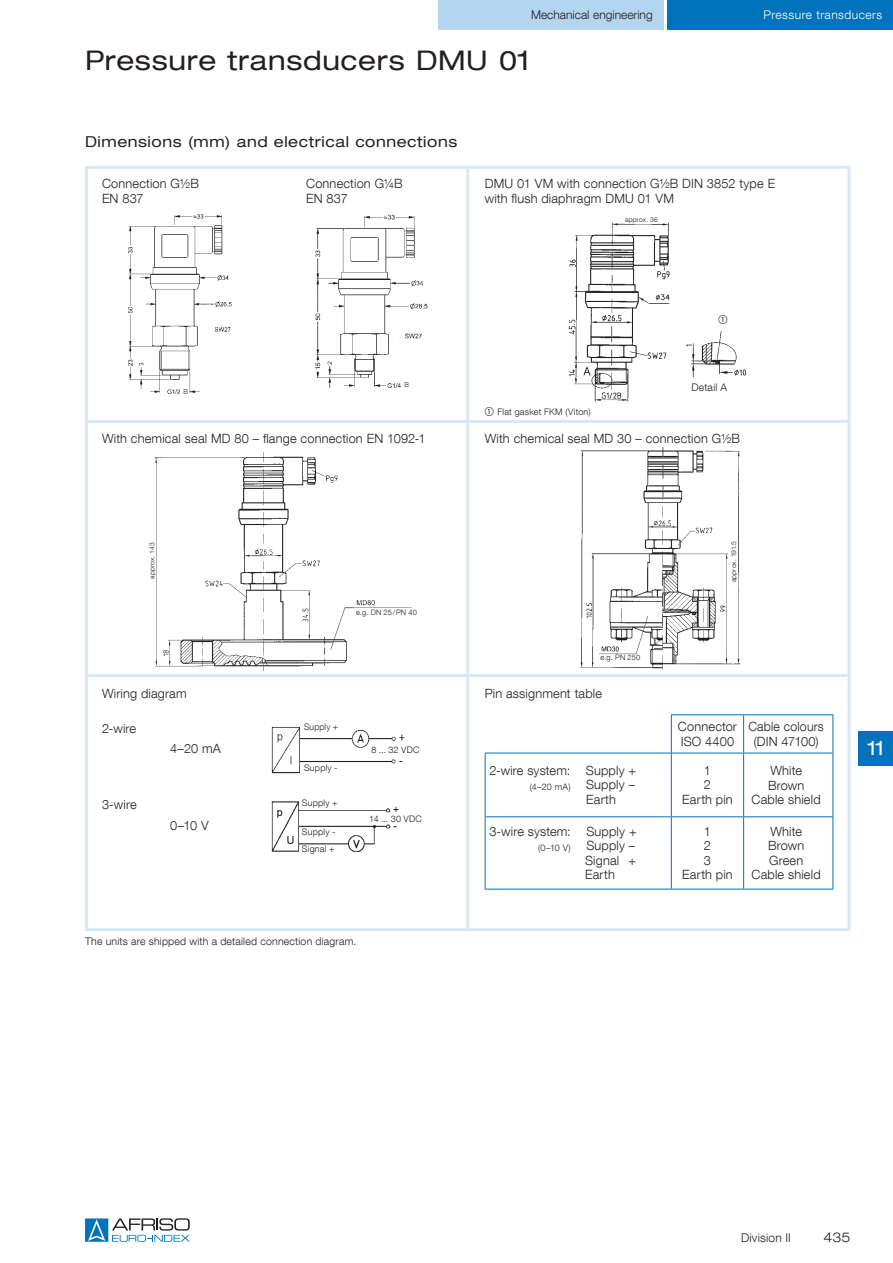
<style>
.page{position:relative;width:893px;height:1263px;background:#fff}
.page>*{position:absolute;margin:0;border:0;box-sizing:border-box;transform-origin:0 0}
.t1{font:expanded 27px "Helvetica Neue LT Com";letter-spacing:.025em;color:#231f20}
.t2{font:expanded 19.5px "Helvetica Neue LT Com";color:#fff}
.t3{font:expanded 15px "Helvetica Neue LT Com";letter-spacing:.04em;color:#231f20}
.t4{font:300 expanded 13.5px "Helvetica Neue LT Com";color:#231f20}
.t5{font:300 12.75px/14.2px "Helvetica Neue LT Com";letter-spacing:.015em;color:#231f20}
.t6{font:300 12px "Helvetica Neue LT Com";color:#231f20}
.t7{font:300 12px "Helvetica Neue LT Com";letter-spacing:.04em;color:#fff}
.t8{font:300 10.5px "Helvetica Neue LT Com";letter-spacing:.02em;color:#231f20}
.t9{font:300 9px/17.4px "Helvetica Neue LT Com";letter-spacing:.025em;color:#231f20}
.t10{font:300 9px "Helvetica Neue LT Com";letter-spacing:.025em;color:#231f20;scale:.95 1}
.t11{font:300 7.5px "Helvetica Neue LT Com";letter-spacing:.01em;color:#231f20}
.t12{font:300 6.75px "Helvetica Neue LT Com";letter-spacing:.02em;color:#231f20}
.s1{font-size:12.75px}
</style>
<div class="page">
<div style="left:668px;top:0;width:225px;height:30px;background:#0073bc"></div>
<div style="left:438px;top:0;width:225px;height:30px;background:#b4d5f0"></div>
<svg style="left:85px;top:1218px;width:105px;height:24px"></svg>
<hr style="left:85px;top:169px;width:3px;height:251px;background:#d6e9f7">
<hr style="left:85px;top:166px;width:383px;height:3px;background:#d6e9f7">
<hr style="left:466px;top:169px;width:3px;height:251px;background:#d6e9f7">
<hr style="left:847px;top:169px;width:3px;height:251px;background:#d6e9f7">
<hr style="left:468px;top:166px;width:382px;height:3px;background:#d6e9f7">
<hr style="left:85px;top:423px;width:3px;height:251px;background:#d6e9f7">
<hr style="left:85px;top:420px;width:383px;height:3px;background:#d6e9f7">
<hr style="left:466px;top:423px;width:3px;height:251px;background:#d6e9f7">
<hr style="left:847px;top:423px;width:3px;height:251px;background:#d6e9f7">
<hr style="left:468px;top:420px;width:382px;height:3px;background:#d6e9f7">
<hr style="left:85px;top:677px;width:3px;height:251px;background:#d6e9f7">
<hr style="left:85px;top:674px;width:383px;height:3px;background:#d6e9f7">
<hr style="left:85px;top:928px;width:383px;height:3px;background:#d6e9f7">
<hr style="left:466px;top:677px;width:3px;height:251px;background:#d6e9f7">
<hr style="left:847px;top:677px;width:3px;height:251px;background:#d6e9f7">
<hr style="left:468px;top:674px;width:382px;height:3px;background:#d6e9f7">
<hr style="left:468px;top:928px;width:382px;height:3px;background:#d6e9f7">
<img style="left:271px;top:727px;width:134px;height:47px">
<img style="left:271px;top:801px;width:128px;height:52px">
<hr style="left:671px;top:715px;width:1px;height:38px;background:#0073bc">
<hr style="left:671px;top:714px;width:73px;height:1px;background:#0073bc">
<hr style="left:743px;top:715px;width:1px;height:38px;background:#0073bc">
<hr style="left:744px;top:714px;width:89px;height:1px;background:#0073bc">
<hr style="left:832px;top:715px;width:1px;height:38px;background:#0073bc">
<hr style="left:485px;top:753px;width:1px;height:63px;background:#0073bc">
<hr style="left:485px;top:753px;width:186px;height:1px;background:#0073bc">
<hr style="left:671px;top:753px;width:1px;height:63px;background:#0073bc">
<hr style="left:671px;top:753px;width:73px;height:1px;background:#0073bc">
<hr style="left:743px;top:753px;width:1px;height:63px;background:#0073bc">
<hr style="left:744px;top:753px;width:89px;height:1px;background:#0073bc">
<hr style="left:832px;top:753px;width:1px;height:63px;background:#0073bc">
<hr style="left:485px;top:817px;width:1px;height:72px;background:#0073bc">
<hr style="left:485px;top:816px;width:186px;height:1px;background:#0073bc">
<hr style="left:485px;top:889px;width:186px;height:1px;background:#0073bc">
<hr style="left:671px;top:817px;width:1px;height:72px;background:#0073bc">
<hr style="left:671px;top:816px;width:73px;height:1px;background:#0073bc">
<hr style="left:671px;top:889px;width:73px;height:1px;background:#0073bc">
<hr style="left:743px;top:817px;width:1px;height:72px;background:#0073bc">
<hr style="left:744px;top:816px;width:89px;height:1px;background:#0073bc">
<hr style="left:832px;top:817px;width:1px;height:72px;background:#0073bc">
<hr style="left:744px;top:889px;width:89px;height:1px;background:#0073bc">
<img style="left:128px;top:214px;width:104px;height:180px">
<img style="left:315px;top:214px;width:113px;height:174px">
<img style="left:154px;top:452px;width:258px;height:219px">
<div style="left:150px;top:540px;width:6px;height:39px;background:#fff"></div>
<div style="left:356px;top:609px;width:61px;height:39px;background:#fff"></div>
<img style="left:580px;top:447px;width:161px;height:223px">
<div style="left:731px;top:535px;width:7px;height:47px;background:#fff"></div>
<div style="left:601px;top:655px;width:46px;height:6px;background:#fff"></div>
<img style="left:568px;top:222px;width:178px;height:180px">
<div style="left:625px;top:217px;width:34px;height:6px;background:#fff"></div>
<div style="left:691px;top:383px;width:75px;height:12px;background:#fff"></div>
<div style="left:859px;top:731px;width:34px;height:34px;background:#0073bc"></div>
<svg style="left:719px;top:315px;width:8px;height:9px"></svg>
<p class="t6" style="left:531px;top:7px;width:123px">Mechanical engineering</p>
<p class="t7" style="left:763px;top:7px;width:120px">Pressure transducers</p>
<h1 class="t1" style="left:85px;top:44px;width:446px">Pressure transducers DMU 01</h1>
<p class="t3" style="left:85px;top:132px;width:374px">Dimensions (mm) and electrical connections</p>
<p class="t5" style="left:102px;top:175px;width:98px;line-height:15.8px">Connection G½B<br>EN 837</p>
<p class="t5" style="left:306px;top:175px;width:98px;line-height:15.8px">Connection G¼B<br>EN 837</p>
<p class="t5" style="left:485px;top:175px;width:292px;line-height:15.8px">DMU 01 VM with connection G½B DIN 3852 type E with flush diaphragm DMU 01 VM</p>
<p class="t12" style="left:625px;top:215px;width:34px">approx. 36</p>
<p class="t12" style="left:184px;top:387px;width:6px">B</p>
<p class="t12" style="left:404px;top:381px;width:6px">B</p>
<p class="t5" style="left:102px;top:431px;width:325px">With chemical seal MD 80 – flange connection EN 1092-1</p>
<p class="t12" style="left:148px;top:579px;width:38px;rotate:-90deg">approx. 143</p>
<p class="t5" style="left:102px;top:686px;width:86px">Wiring diagram</p>
<p class="t5" style="left:102px;top:721px;width:36px">2-wire</p>
<p class="t5" style="left:102px;top:797px;width:36px">3-wire</p>
<p class="t5" style="left:170px;top:741px;width:52px">4–20 mA</p>
<p class="t5" style="left:170px;top:818px;width:40px">0–10 V</p>
<p class="t11" style="left:356px;top:607px;width:62px">e.g. DN 25/PN 40</p>
<p class="t10" style="left:304px;top:721px;width:38px">Supply +</p>
<p class="t9" style="left:304px;top:759px;width:35px">Supply -</p>
<p class="t9" style="left:302px;top:793px;width:37px">Supply +</p>
<p class="t9" style="left:302px;top:823px;width:35px">Supply -<br>Signal +</p>
<p class="t9" style="left:371px;top:741px;width:50px">8 ... 32 VDC</p>
<p class="t9" style="left:369px;top:810px;width:54px">14 ... 30 VDC</p>
<p class="t8" style="left:85px;top:935px;width:273px">The units are shipped with a detailed connection diagram.</p>
<p class="t9" style="left:497px;top:403px;width:95px">Flat gasket FKM (Viton)</p>
<p class="t8" style="left:691px;top:380px;width:37px">Detail A</p>
<p class="t5" style="left:485px;top:431px;width:257px">With chemical seal MD 30 – connection G½B</p>
<p class="t11" style="left:601px;top:653px;width:41px">e.g. PN 250</p>
<p class="t5" style="left:485px;top:686px;width:119px">Pin assignment table</p>
<p class="t5" style="left:489px;top:763px;width:148px">2-wire system: Supply +</p>
<p class="t9" style="left:530px;top:778px;width:107px">(4–20 mA) <span class="s1">Supply –</span></p>
<p class="t5" style="left:586px;top:792px;width:31px">Earth</p>
<p class="t5" style="left:489px;top:824px;width:149px">3-wire system: Supply +</p>
<p class="t9" style="left:538px;top:839px;width:98px">(0–10 V) <span class="s1">Supply –</span></p>
<p class="t5" style="left:585px;top:853px;width:53px">Signal +<br>Earth</p>
<p class="t12" style="left:730px;top:582px;width:43px;rotate:-90deg">approx. 191.5</p>
<p class="t5" style="left:678px;top:719px;width:61px">Connector<br>ISO 4400</p>
<p class="t5" style="left:748px;top:719px;width:77px;text-align:center">Cable colours (DIN 47100)</p>
<p class="t5" style="left:682px;top:763px;width:52px;text-align:center">1<br>2<br>Earth pin</p>
<p class="t5" style="left:752px;top:763px;width:71px;text-align:center">White<br>Brown<br>Cable shield</p>
<p class="t5" style="left:682px;top:824px;width:52px;text-align:center">1<br>2<br>3<br>Earth pin</p>
<p class="t5" style="left:752px;top:824px;width:71px;text-align:center">White<br>Brown<br>Green<br>Cable shield</p>
<h2 class="t2" style="left:868px;top:736px;width:18px">11</h2>
<p class="t6" style="left:741px;top:1230px;width:51px">Division II</p>
<p class="t4" style="left:823px;top:1228px;width:29px">435</p>
</div>
